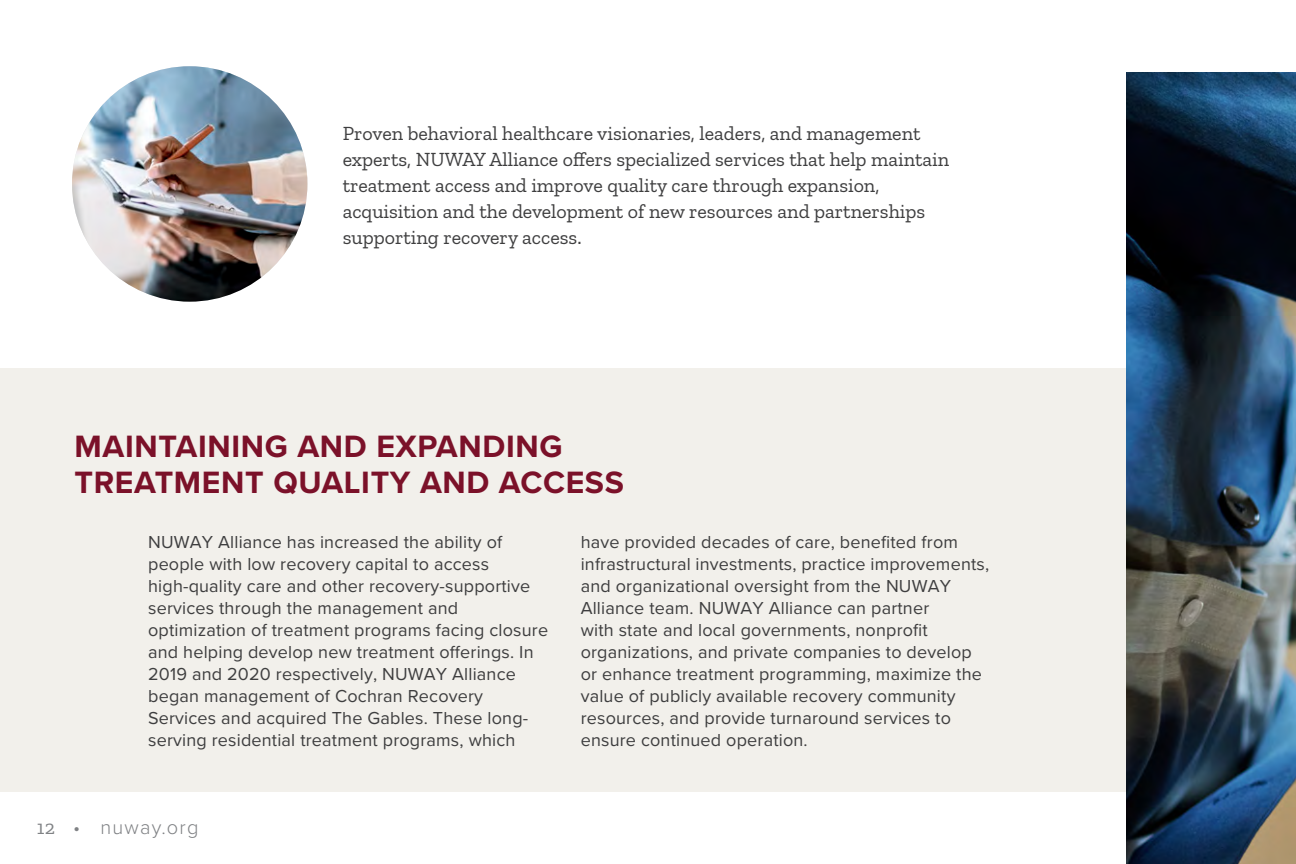
<style>
.page{position:relative;width:1296px;height:864px;background:#fff}
.page>*{position:absolute;margin:0;border:0;box-sizing:border-box;transform-origin:0 0}
.t1{font:700 32px/36px "Proxima Nova";letter-spacing:.02em;color:#7b1129}
.t2{font:20px/26px "Zilla Slab";color:#3e3e3f}
.t3{font:300 20px "Proxima Nova";letter-spacing:.06em;color:#808285}
.t4{font:18px/22px "Proxima Nova";letter-spacing:.01em;color:#3e3e3f}
.s1{font-family:"Zilla Slab";font-weight:400}
</style>
<div class="page">
<div style="left:0;top:369px;width:1296px;height:423px;background:#f2f0eb"></div>
<img style="left:72px;top:66px;width:235px;height:236px;border-radius:118px">
<img style="left:1126px;top:72px;width:170px;height:792px">
<p class="t2" style="left:343px;top:121px;width:608px">Proven behavioral healthcare visionaries, leaders, and management experts, NUWAY Alliance offers specialized services that help maintain treatment access and improve quality care through expansion, acquisition and the development of new resources and partnerships supporting recovery access.</p>
<p class="t1" style="left:74px;top:428px;width:551px">MAINTAINING AND EXPANDING<br>TREATMENT QUALITY AND ACCESS</p>
<p class="t4" style="left:148px;top:530px;width:402px">NUWAY Alliance has increased the ability of people with low recovery capital to access high-quality care and other recovery-supportive services through the management and optimization of treatment programs facing closure and helping develop new treatment offerings. In 2019 and 2020 respectively, NUWAY Alliance began management of Cochran Recovery Services and acquired The Gables. These long&shy;serving residential treatment programs, which</p>
<p class="t4" style="left:581px;top:530px;width:410px">have provided decades of care, benefited from infrastructural investments, practice improvements, and organizational oversight from the NUWAY Alliance team. NUWAY Alliance can partner<br>with state and local governments, nonprofit organizations, and private companies to develop or enhance treatment programming, maximize the value of publicly available recovery community resources, and provide turnaround services to ensure continued operation.</p>
<p class="t3" style="left:37px;top:812px;width:163px"><span class="s1">12</span> • nuway.org</p>
</div>
